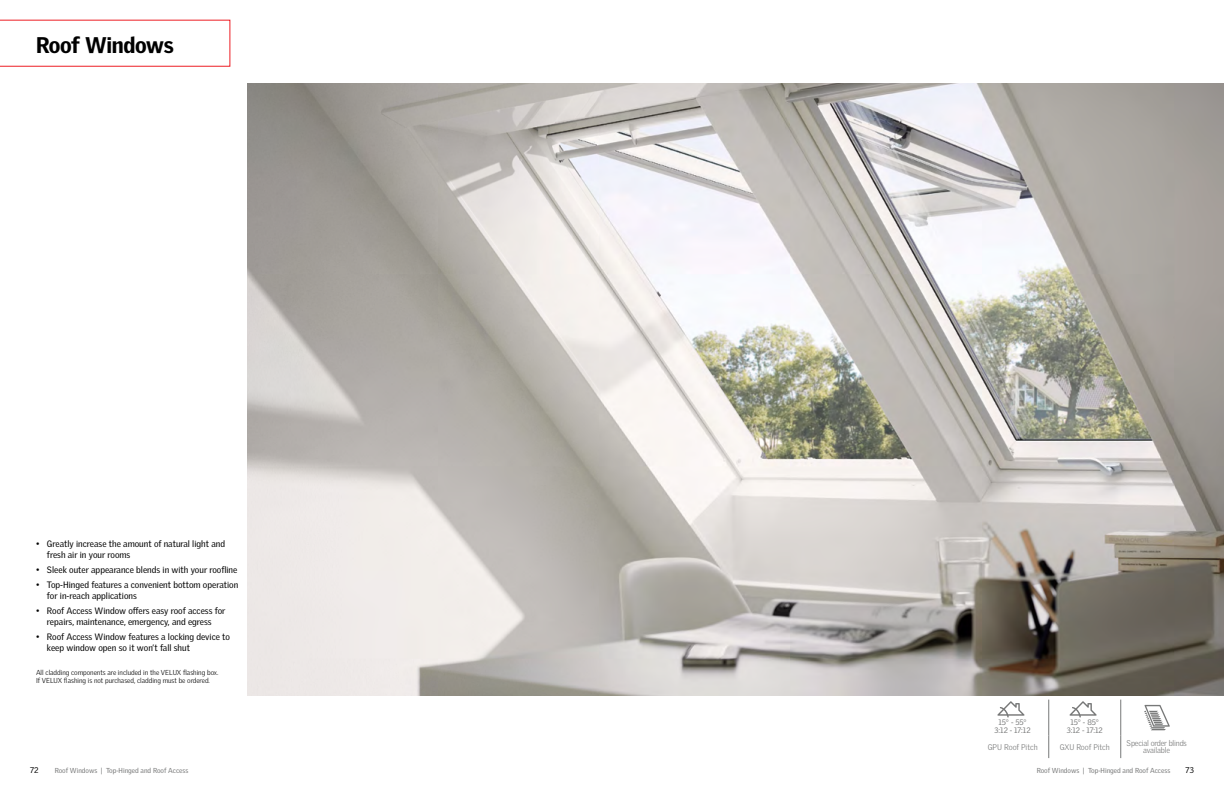
<style>
.page{position:relative;width:1224px;height:792px;background:#fff}
.page>*{position:absolute;margin:0;border:0;box-sizing:border-box;transform-origin:0 0}
.t1{font:900 22px "Velux Gothic";letter-spacing:-.025em;color:#000}
.t2{font:9px/10.8px "Velux Gothic";color:#000}
.t3{font:300 8px/7px "Velux Gothic";letter-spacing:-.02em;color:#777878;text-align:center}
.t4{font:300 8px "Velux Gothic";color:#777878}
.t5{font:8px "Velux Gothic";color:#000}
.t6{font:7.7px/8.6px "Velux Gothic";color:#777878;text-align:center}
.t7{font:300 7px/8px "Velux Gothic";color:#000}
.t8{font:7px "Velux Gothic";color:#777878}
</style>
<div class="page">
<img style="left:248px;top:84px;width:351px;height:612px">
<svg style="left:0;top:20px;width:230px;height:47px"></svg>
<hr style="left:1048px;top:700px;width:1px;height:36px;background:#777878">
<hr style="left:1120px;top:700px;width:1px;height:36px;background:#777878">
<svg style="left:1048px;top:736px;width:1px;height:22px"></svg>
<svg style="left:1120px;top:736px;width:1px;height:22px"></svg>
<svg style="left:997px;top:701px;width:28px;height:17px"></svg>
<svg style="left:1070px;top:701px;width:27px;height:17px"></svg>
<svg style="left:1144px;top:705px;width:26px;height:25px"></svg>
<img style="left:599px;top:84px;width:625px;height:612px">
<h1 class="t1" style="left:36px;top:31px;width:139px">Roof Windows</h1>
<p class="t2" style="left:47px;top:538px;width:180px;text-indent:-11px">• Greatly increase the amount of natural light and fresh air in your rooms</p>
<p class="t2" style="left:36px;top:564px;width:203px">• Sleek outer appearance blends in with your roofline</p>
<p class="t2" style="left:47px;top:579px;width:193px;text-indent:-11px">• Top-Hinged features a convenient bottom operation for in-reach applications</p>
<p class="t2" style="left:36px;top:606px;width:191px;text-align:center">• Roof Access Window offers easy roof access for repairs, maintenance, emergency, and egress</p>
<p class="t2" style="left:47px;top:632px;width:185px;text-indent:-11px">• Roof Access Window features a locking device to keep window open so it won’t fall shut</p>
<p class="t7" style="left:36px;top:668px;width:184px">All cladding components are included in the VELUX flashing box.<br>If VELUX flashing is not purchased, cladding must be ordered.</p>
<p class="t6" style="left:995px;top:718px;width:38px">15° - 55°<br>3:12 - 17:12</p>
<p class="t6" style="left:1067px;top:718px;width:38px">15° - 85°<br>3:12 - 17:12</p>
<p class="t4" style="left:988px;top:742px;width:51px">GPU Roof Pitch</p>
<p class="t3" style="left:1060px;top:743px;width:52px">GXU Roof Pitch</p>
<p class="t3" style="left:1127px;top:740px;width:62px">Special order blinds available</p>
<p class="t5" style="left:30px;top:766px;width:10px">72</p>
<p class="t8" style="left:55px;top:766px;width:135px">Roof Windows | Top-Hinged and Roof Access</p>
<p class="t8" style="left:1037px;top:766px;width:135px">Roof Windows | Top-Hinged and Roof Access</p>
<p class="t5" style="left:1186px;top:766px;width:10px">73</p>
</div>
